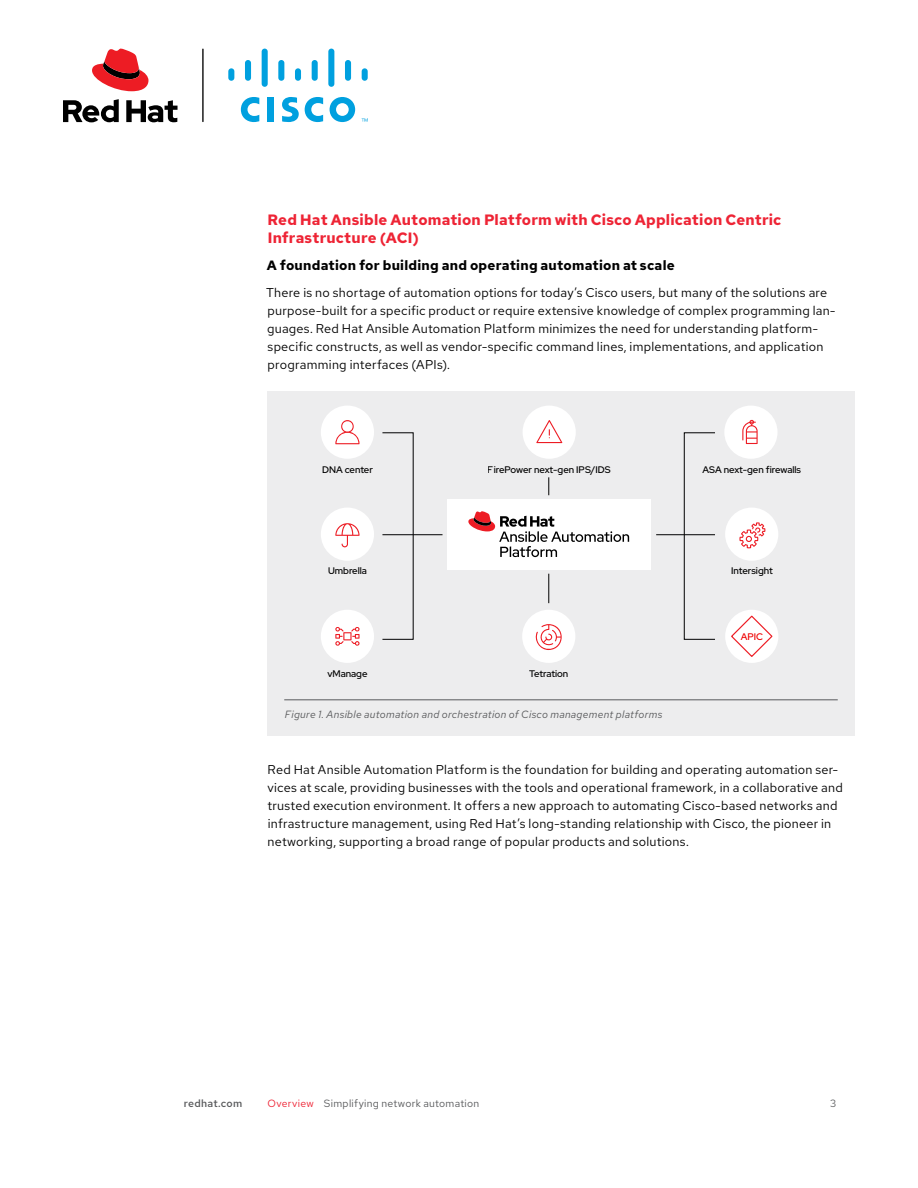
<style>
.page{position:relative;width:918px;height:1188px;background:#fff}
.page>*{position:absolute;margin:0;border:0;box-sizing:border-box;transform-origin:0 0}
.t1{font:700 15px/18px "Red Hat Text";letter-spacing:.01em;color:#ee2435}
.t2{font:700 13.5px "Red Hat Text";letter-spacing:.015em;color:#000}
.t3{font:12.75px/18px "Red Hat Text";letter-spacing:.02em;color:#000}
.t4{font:italic 10.5px "Red Hat Text";letter-spacing:.025em;color:#58595b}
.t5{font:10.5px "Red Hat Text";letter-spacing:.025em;color:#58595b}
.t6{font:500 10.5px "Red Hat Text";letter-spacing:.025em;color:#58595b}
.t7{font:500 9.6px "Red Hat Display";color:#000}
.t8{font:500 9.6px "Red Hat Display";color:#e00}
.s1{color:#ee2435}
</style>
<div class="page">
<div style="left:267px;top:392px;width:588px;height:344px;background:#ededee"></div>
<div style="left:447px;top:499px;width:203px;height:70px;background:#fff"></div>
<div style="left:725px;top:610px;width:53px;height:53px;background:#fff;border-radius:50%"></div>
<svg style="left:730px;top:615px;width:44px;height:43px"></svg>
<svg style="left:468px;top:511px;width:161px;height:46px"></svg>
<div style="left:321px;top:508px;width:53px;height:53px;background:#fff;border-radius:50%"></div>
<svg style="left:335px;top:523px;width:25px;height:24px"></svg>
<div style="left:321px;top:610px;width:53px;height:53px;background:#fff;border-radius:50%"></div>
<svg style="left:335px;top:627px;width:25px;height:19px"></svg>
<div style="left:522px;top:610px;width:53px;height:53px;background:#fff;border-radius:50%"></div>
<svg style="left:535px;top:624px;width:27px;height:26px"></svg>
<div style="left:523px;top:406px;width:53px;height:53px;background:#fff;border-radius:50%"></div>
<svg style="left:536px;top:420px;width:26px;height:23px"></svg>
<div style="left:724px;top:406px;width:54px;height:53px;background:#fff;border-radius:50%"></div>
<svg style="left:742px;top:419px;width:16px;height:25px"></svg>
<div style="left:725px;top:508px;width:53px;height:53px;background:#fff;border-radius:50%"></div>
<svg style="left:739px;top:522px;width:26px;height:26px"></svg>
<div style="left:321px;top:406px;width:53px;height:53px;background:#fff;border-radius:50%"></div>
<svg style="left:335px;top:420px;width:25px;height:24px"></svg>
<hr style="left:382px;top:534px;width:61px;height:1px;background:#000">
<div style="left:684px;top:432px;width:31px;height:208px;border:1px solid #000"></div>
<hr style="left:656px;top:534px;width:59px;height:1px;background:#000">
<svg style="left:548px;top:574px;width:1px;height:29px"></svg>
<svg style="left:548px;top:477px;width:1px;height:18px"></svg>
<hr style="left:284px;top:699px;width:554px;height:1px;background:#58595b">
<hr style="left:202px;top:49px;width:2px;height:73px;background:#000">
<svg style="left:92px;top:49px;width:56px;height:42px"></svg>
<svg style="left:63px;top:99px;width:115px;height:23px"></svg>
<div style="left:268px;top:97px;width:6px;height:25px;background:#00a0df"></div>
<svg style="left:305px;top:97px;width:18px;height:25px"></svg>
<svg style="left:241px;top:97px;width:18px;height:25px"></svg>
<svg style="left:330px;top:97px;width:25px;height:25px"></svg>
<svg style="left:282px;top:97px;width:17px;height:25px"></svg>
<div style="left:228px;top:68px;width:6px;height:13px;background:#00a0df;border-radius:3px"></div>
<div style="left:245px;top:60px;width:6px;height:21px;background:#00a0df;border-radius:3px"></div>
<div style="left:262px;top:49px;width:6px;height:38px;background:#00a0df;border-radius:3px"></div>
<div style="left:278px;top:60px;width:6px;height:21px;background:#00a0df;border-radius:3px"></div>
<div style="left:295px;top:68px;width:6px;height:13px;background:#00a0df;border-radius:3px"></div>
<div style="left:312px;top:60px;width:6px;height:21px;background:#00a0df;border-radius:3px"></div>
<div style="left:328px;top:49px;width:6px;height:38px;background:#00a0df;border-radius:3px"></div>
<div style="left:345px;top:60px;width:6px;height:21px;background:#00a0df;border-radius:3px"></div>
<div style="left:362px;top:68px;width:6px;height:13px;background:#00a0df;border-radius:3px"></div>
<svg style="left:362px;top:118px;width:6px;height:4px"></svg>
<p class="t1" style="left:268px;top:211px;width:515px">Red Hat Ansible Automation Platform with Cisco Application Centric<br>Infrastructure (ACI)</p>
<p class="t2" style="left:267px;top:256px;width:409px">A foundation for building and operating automation at scale</p>
<p class="t3" style="left:266px;top:283px;width:571px">There is no shortage of automation options for today’s Cisco users, but many of the solutions are purpose-built for a specific product or require extensive knowledge of complex programming lan&shy;guages. Red Hat Ansible Automation Platform minimizes the need for understanding platform&shy;specific constructs, as well as vendor-specific command lines, implementations, and application programming interfaces (APIs).</p>
<p class="t7" style="left:322px;top:463px;width:52px">DNA center</p>
<p class="t7" style="left:328px;top:564px;width:41px">Umbrella</p>
<p class="t7" style="left:488px;top:463px;width:124px">FirePower next-gen IPS/IDS</p>
<p class="t7" style="left:702px;top:463px;width:100px">ASA next-gen firewalls</p>
<p class="t7" style="left:731px;top:564px;width:43px">Intersight</p>
<p class="t8" style="left:741px;top:630px;width:24px">APIC</p>
<p class="t7" style="left:327px;top:667px;width:42px">vManage</p>
<p class="t7" style="left:529px;top:667px;width:41px">Tetration</p>
<p class="t4" style="left:285px;top:708px;width:379px">Figure 1. Ansible automation and orchestration of Cisco management platforms</p>
<p class="t3" style="left:267px;top:760px;width:577px">Red Hat Ansible Automation Platform is the foundation for building and operating automation ser&shy;vices at scale, providing businesses with the tools and operational framework, in a collaborative and trusted execution environment. It offers a new approach to automating Cisco-based networks and infrastructure management, using Red Hat’s long-standing relationship with Cisco, the pioneer in networking, supporting a broad range of popular products and solutions.</p>
<p class="t6" style="left:184px;top:1096px;width:60px">redhat.com</p>
<p class="t5" style="left:268px;top:1096px;width:213px"><span class="s1">Overview</span> Simplifying network automation</p>
<p class="t5" style="left:830px;top:1096px;width:8px">3</p>
</div>
